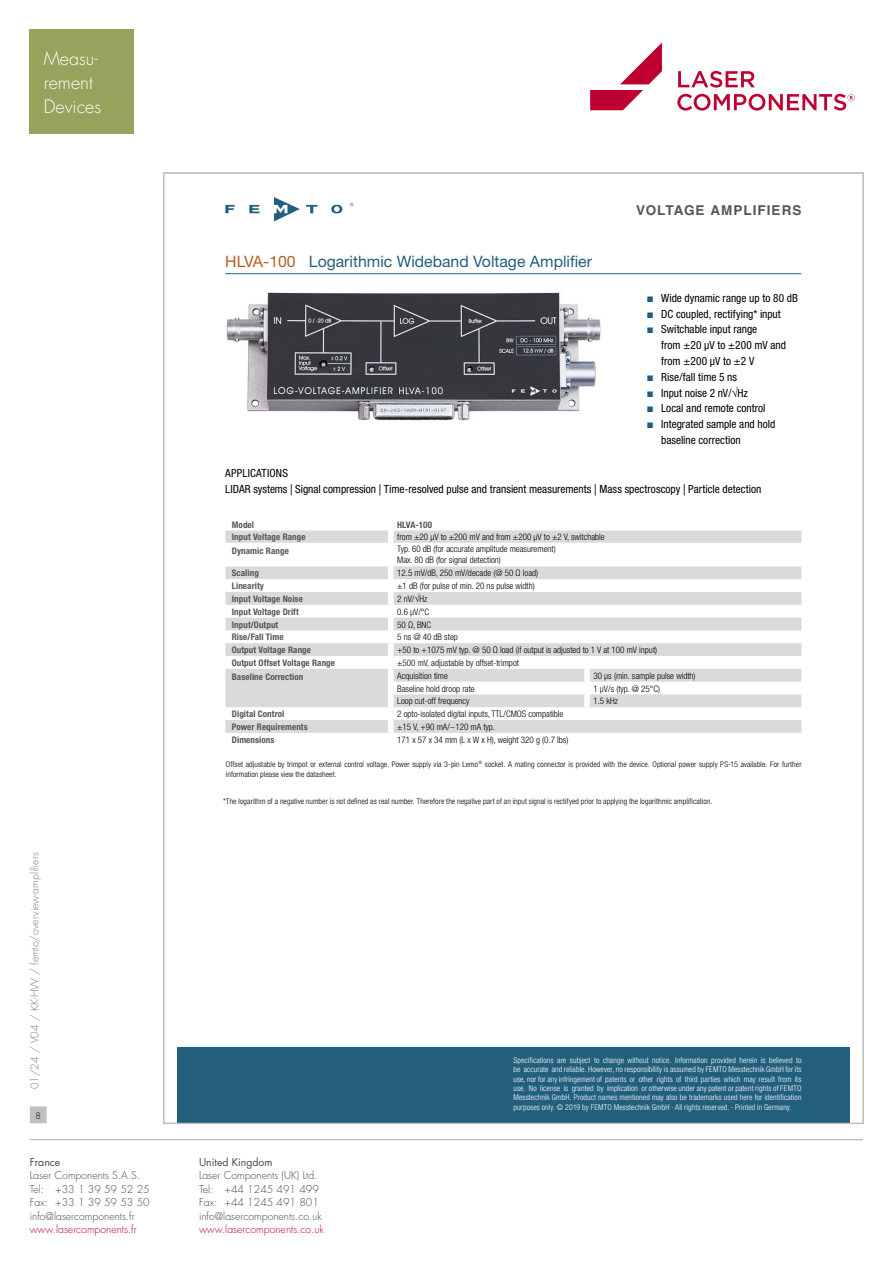
<style>
.page{position:relative;width:893px;height:1263px;background:#fff}
.page>*{position:absolute;margin:0;border:0;box-sizing:border-box;transform-origin:0 0}
.t1{font:300 18px/24px "Futura Std";color:#fff}
.t2{font:15.75px "Helvetica Neue";color:#225f7d}
.t3{font:700 13.5px "Helvetica";letter-spacing:.075em;color:#565656}
.t4{font:condensed 11.25px/15.8px "Helvetica Neue";color:#000}
.t5{font:300 10.5px/13.5px "Futura Std";color:#484848}
.t6{font:300 10.5px "Futura Std";color:#be0027}
.t7{font:300 10.5px "Futura Std";color:#7c7c7c}
.t8{font:10.5px "Futura Std";color:#484848}
.t9{font:300 condensed 9px/10.8px "Helvetica Neue";color:#000}
.t10{font:700 condensed 9px "Helvetica Neue";letter-spacing:.01em;color:#565656}
.t11{font:300 9px "Futura Std";color:#000}
.t12{font:300 condensed 7.95px/9.4px "Helvetica Neue LT Pro";letter-spacing:.015em;color:#fff;text-align:justify}
.t13{font:300 condensed 7.95px/10.2px "Helvetica Neue";letter-spacing:.015em;color:#000}
.s1{color:#b75e22}
.s2{font-stretch:normal}
.s3{font-family:"Helvetica Neue LT Pro"}
</style>
<div class="page">
<hr style="left:30px;top:1139px;width:833px;height:1px;background:#c0c0c0">
<div style="left:31px;top:1107px;width:15px;height:16px;background:#c0c0c0"></div>
<div style="left:30px;top:1106px;width:17px;height:17px;border:1px solid #c0c0c0"></div>
<svg style="left:677px;top:71px;width:178px;height:40px"></svg>
<svg style="left:590px;top:43px;width:72px;height:67px"></svg>
<svg style="left:225px;top:205px;width:10px;height:8px"></svg>
<svg style="left:249px;top:205px;width:11px;height:8px"></svg>
<svg style="left:306px;top:205px;width:11px;height:8px"></svg>
<svg style="left:274px;top:197px;width:26px;height:24px"></svg>
<svg style="left:331px;top:205px;width:11px;height:8px"></svg>
<img style="left:226px;top:292px;width:375px;height:129px">
<hr style="left:225px;top:273px;width:576px;height:1px;background:#225f7d">
<svg style="left:225px;top:530px;width:576px;height:203px;fill:#e1e1e1"></svg>
<div style="left:388px;top:530px;width:6px;height:13px;background:#fff"></div>
<div style="left:388px;top:543px;width:6px;height:23px;background:#fff"></div>
<div style="left:388px;top:566px;width:6px;height:13px;background:#fff"></div>
<div style="left:388px;top:579px;width:6px;height:13px;background:#fff"></div>
<div style="left:388px;top:592px;width:6px;height:13px;background:#fff"></div>
<div style="left:388px;top:605px;width:6px;height:13px;background:#fff"></div>
<div style="left:388px;top:618px;width:6px;height:12px;background:#fff"></div>
<div style="left:388px;top:630px;width:6px;height:13px;background:#fff"></div>
<div style="left:388px;top:643px;width:6px;height:13px;background:#fff"></div>
<div style="left:388px;top:656px;width:6px;height:13px;background:#fff"></div>
<div style="left:388px;top:669px;width:6px;height:13px;background:#fff"></div>
<div style="left:584px;top:669px;width:6px;height:13px;background:#fff"></div>
<div style="left:388px;top:682px;width:6px;height:12px;background:#fff"></div>
<div style="left:584px;top:682px;width:6px;height:12px;background:#fff"></div>
<div style="left:388px;top:694px;width:6px;height:13px;background:#fff"></div>
<div style="left:584px;top:694px;width:6px;height:13px;background:#fff"></div>
<div style="left:388px;top:707px;width:6px;height:13px;background:#fff"></div>
<div style="left:388px;top:720px;width:6px;height:13px;background:#fff"></div>
<div style="left:177px;top:1046px;width:672px;height:77px;background:#225f7d"></div>
<div style="left:30px;top:30px;width:104px;height:104px;background:#98a25d"></div>
<h1 class="t1" style="left:44px;top:47px;width:59px">Measu&shy;rement<br>Devices</h1>
<p class="t7" style="left:28px;top:1089px;width:238px;rotate:-90deg">01/24 / V04 / KK-HW / femto/overview-amplifiers</p>
<p class="t11" style="left:35px;top:1110px;width:7px">8</p>
<p class="t8" style="left:30px;top:1155px;width:32px">France</p>
<p class="t5" style="left:30px;top:1169px;width:121px">Laser Components S.A.S.<br>Tel: +33 1 39 59 52 25<br>Fax: +33 1 39 59 53 50 info@lasercomponents.fr</p>
<p class="t6" style="left:30px;top:1223px;width:108px">www.lasercomponents.fr</p>
<h2 class="t2" style="left:225px;top:252px;width:368px"><span class="s1">HLVA-100</span> Logarithmic Wideband Voltage Amplifier</h2>
<h3 class="t3" style="left:636px;top:202px;width:167px">VOLTAGE AMPLIFIERS</h3>
<p class="t4" style="left:661px;top:290px;width:138px">Wide dynamic range up to 80 dB<br>DC coupled, rectifying* input<br>Switchable input range<br>from ±20 µV to ±200 mV and from ±200 µV to ±2 V<br>Rise/fall time 5 ns<br>Input noise 2 nV/√Hz<br>Local and remote control<br>Integrated sample and hold baseline correction</p>
<p class="t4" style="left:225px;top:465px;width:538px">APPLICATIONS<br>LIDAR systems <span class="s2">|</span> Signal compression <span class="s2">|</span> Time-resolved pulse and transient measurements <span class="s2">|</span> Mass spectroscopy <span class="s2">|</span> Particle detection</p>
<p class="t10" style="left:232px;top:519px;width:24px">Model</p>
<p class="t10" style="left:397px;top:519px;width:36px">HLVA-100</p>
<p class="t10" style="left:232px;top:531px;width:75px">Input Voltage Range</p>
<p class="t9" style="left:397px;top:531px;width:209px">from ±20 µV to ±200 mV and from ±200 µV to ±2 V, switchable</p>
<p class="t10" style="left:232px;top:545px;width:59px">Dynamic Range</p>
<p class="t9" style="left:397px;top:544px;width:160px">Typ. 60 dB (for accurate amplitude measurement)<br>Max. 80 dB (for signal detection)</p>
<p class="t10" style="left:232px;top:568px;width:29px">Scaling</p>
<p class="t9" style="left:397px;top:568px;width:143px">12.5 mV/dB, 250 mV/decade (@ 50 <span class="s3">Ω</span> load)</p>
<p class="t10" style="left:232px;top:580px;width:33px">Linearity</p>
<p class="t9" style="left:397px;top:580px;width:139px">±1 dB (for pulse of min. 20 ns pulse width)</p>
<p class="t10" style="left:232px;top:593px;width:73px">Input Voltage Noise</p>
<p class="t9" style="left:397px;top:593px;width:32px">2 nV/√Hz</p>
<p class="t10" style="left:232px;top:606px;width:68px">Input Voltage Drift</p>
<p class="t9" style="left:397px;top:606px;width:33px">0.6 µV/°C</p>
<p class="t10" style="left:232px;top:619px;width:48px">Input/Output</p>
<p class="t9" style="left:397px;top:619px;width:35px">50 <span class="s3">Ω</span>, BNC</p>
<p class="t10" style="left:232px;top:632px;width:53px">Rise/Fall Time</p>
<p class="t9" style="left:397px;top:632px;width:62px">5 ns @ 40 dB step</p>
<p class="t10" style="left:232px;top:644px;width:81px">Output Voltage Range</p>
<p class="t9" style="left:397px;top:644px;width:261px">+50 to +1075 mV typ. @ 50 <span class="s3">Ω</span> load (if output is adjusted to 1 V at 100 mV input)</p>
<p class="t10" style="left:232px;top:657px;width:105px">Output Offset Voltage Range</p>
<p class="t9" style="left:397px;top:657px;width:123px">±500 mV, adjustable by offset-trimpot</p>
<p class="t10" style="left:232px;top:671px;width:73px">Baseline Correction</p>
<p class="t9" style="left:397px;top:670px;width:52px">Acquisition time</p>
<p class="t9" style="left:593px;top:670px;width:104px">30 µs (min. sample pulse width)</p>
<p class="t9" style="left:397px;top:683px;width:79px">Baseline hold droop rate</p>
<p class="t9" style="left:593px;top:683px;width:68px">1 µV/s (typ. @ 25°C)</p>
<p class="t9" style="left:397px;top:696px;width:74px">Loop cut-off frequency</p>
<p class="t9" style="left:593px;top:696px;width:26px">1.5 kHz</p>
<p class="t10" style="left:232px;top:708px;width:54px">Digital Control</p>
<p class="t9" style="left:397px;top:708px;width:168px">2 opto-isolated digital inputs, TTL/CMOS compatible</p>
<p class="t10" style="left:232px;top:721px;width:77px">Power Requirements</p>
<p class="t9" style="left:397px;top:721px;width:99px">±15 V, +90 mA/−120 mA typ.</p>
<p class="t10" style="left:232px;top:734px;width:44px">Dimensions</p>
<p class="t9" style="left:397px;top:734px;width:173px">171 x 57 x 34 mm (L x W x H), weight 320 g (0.7 lbs)</p>
<p class="t13" style="left:226px;top:759px;width:577px">Offset adjustable by trimpot or external control voltage. Power supply via 3-pin Lemo<sup>®</sup> socket. A mating connector is provided with the device. Optional power supply PS-15 available. For further information please view the datasheet.</p>
<p class="t13" style="left:223px;top:796px;width:491px">*The logarithm of a negative number is not defined as real number. Therefore the negative part of an input signal is rectifyed prior to applying the logarithmic amplification.</p>
<p class="t8" style="left:199px;top:1155px;width:75px">United Kingdom</p>
<p class="t5" style="left:199px;top:1169px;width:124px">Laser Components (UK) Ltd.<br>Tel: +44 1245 491 499<br>Fax: +44 1245 491 801 info@lasercomponents.co.uk</p>
<p class="t6" style="left:199px;top:1223px;width:126px">www.lasercomponents.co.uk</p>
<p class="t12" style="left:513px;top:1055px;width:290px">Specifications are subject to change without notice. Information provided herein is believed to be accurate and reliable. However, no responsibility is assumed by FEMTO Messtechnik GmbH for its use, nor for any infringement of patents or other rights of third parties which may result from its use. No license is granted by implication or otherwise under any patent or patent rights of FEMTO Messtechnik GmbH. Product names mentioned may also be trademarks used here for identification purposes only. © 2019 by FEMTO Messtechnik GmbH · All rights reserved. · Printed in Germany.</p>
</div>
